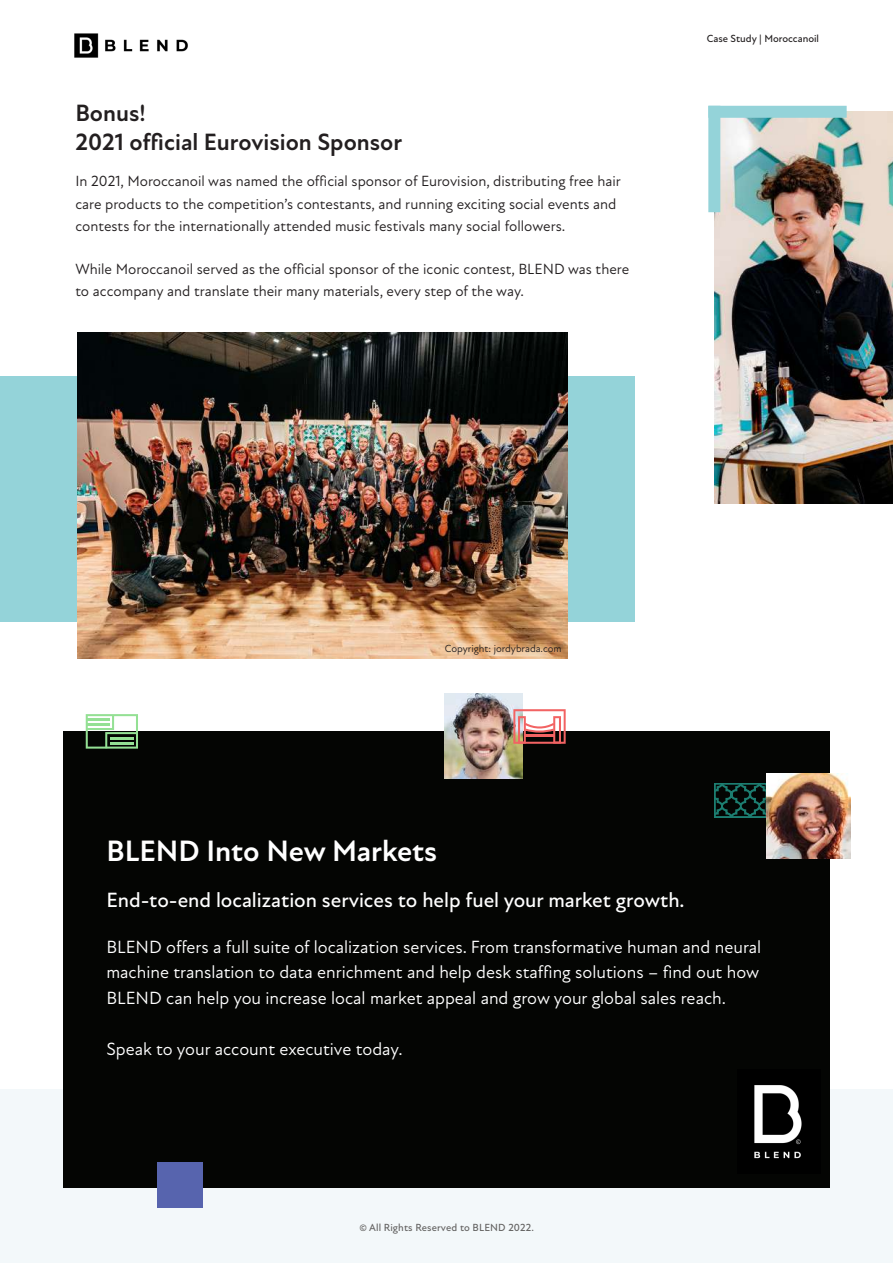
<style>
.page{position:relative;width:893px;height:1263px;background:#fff}
.page>*{position:absolute;margin:0;border:0;box-sizing:border-box;transform-origin:0 0}
.t1{font:700 30px "Atten New";color:#fff}
.t2{font:700 24px/28.8px "Atten New";color:#231f20}
.t3{font:500 21px "Atten New";color:#fff}
.t4{font:18px/25.5px "Atten New";color:#fff;text-align:justify}
.t5{font:15px/22.5px "Atten New";color:#231f20}
.t6{font:500 10.5px "Atten New";letter-spacing:.01em;color:#646362}
.t7{font:10.5px "Atten New";color:#231f20}
.t8{font:500 10.5px "Atten New";color:#231f20}
</style>
<div class="page">
<img style="left:74px;top:33px;width:114px;height:25px">
<div style="left:0;top:376px;width:635px;height:246px;background:#94d3d9"></div>
<img style="left:714px;top:112px;width:179px;height:392px">
<div style="left:708px;top:106px;width:12px;height:106px;background:#94d3d9"></div>
<div style="left:708px;top:106px;width:139px;height:12px;background:#94d3d9"></div>
<div style="left:0;top:1089px;width:893px;height:174px;background:#f3f8fa"></div>
<div style="left:63px;top:731px;width:767px;height:456px;background:#040503"></div>
<svg style="left:86px;top:714px;width:52px;height:35px"></svg>
<svg style="left:714px;top:785px;width:53px;height:33px"></svg>
<div style="left:714px;top:783px;width:53px;height:34px;border:1px solid #1c7d70"></div>
<img style="left:767px;top:774px;width:83px;height:85px">
<div style="left:157px;top:1162px;width:45px;height:46px;background:#5764ae"></div>
<img style="left:754px;top:1085px;width:48px;height:74px">
<img style="left:444px;top:694px;width:78px;height:85px">
<svg style="left:513px;top:709px;width:53px;height:35px"></svg>
<img style="left:78px;top:333px;width:489px;height:325px">
<h2 class="t2" style="left:75px;top:99px;width:328px">Bonus!<br>2021 official Eurovision Sponsor</h2>
<p class="t5" style="left:75px;top:170px;width:547px">In 2021, Moroccanoil was named the official sponsor of Eurovision, distributing free hair care products to the competition’s contestants, and running exciting social events and contests for the internationally attended music festivals many social followers.</p>
<p class="t5" style="left:75px;top:258px;width:555px">While Moroccanoil served as the official sponsor of the iconic contest, BLEND was there to accompany and translate their many materials, every step of the way.</p>
<p class="t8" style="left:707px;top:32px;width:114px">Case Study | Moroccanoil</p>
<p class="t7" style="left:445px;top:642px;width:118px">Copyright: jordybrada.com</p>
<h1 class="t1" style="left:106px;top:833px;width:332px">BLEND Into New Markets</h1>
<h3 class="t3" style="left:106px;top:888px;width:580px">End-to-end localization services to help fuel your market growth.</h3>
<p class="t4" style="left:106px;top:934px;width:656px">BLEND offers a full suite of localization services. From transformative human and neural machine translation to data enrichment and help desk staffing solutions – find out how BLEND can help you increase local market appeal and grow your global sales reach.</p>
<p class="t4" style="left:106px;top:1036px;width:298px">Speak to your account executive today.</p>
<p class="t6" style="left:359px;top:1221px;width:176px">© All Rights Reserved to BLEND 2022.</p>
</div>
